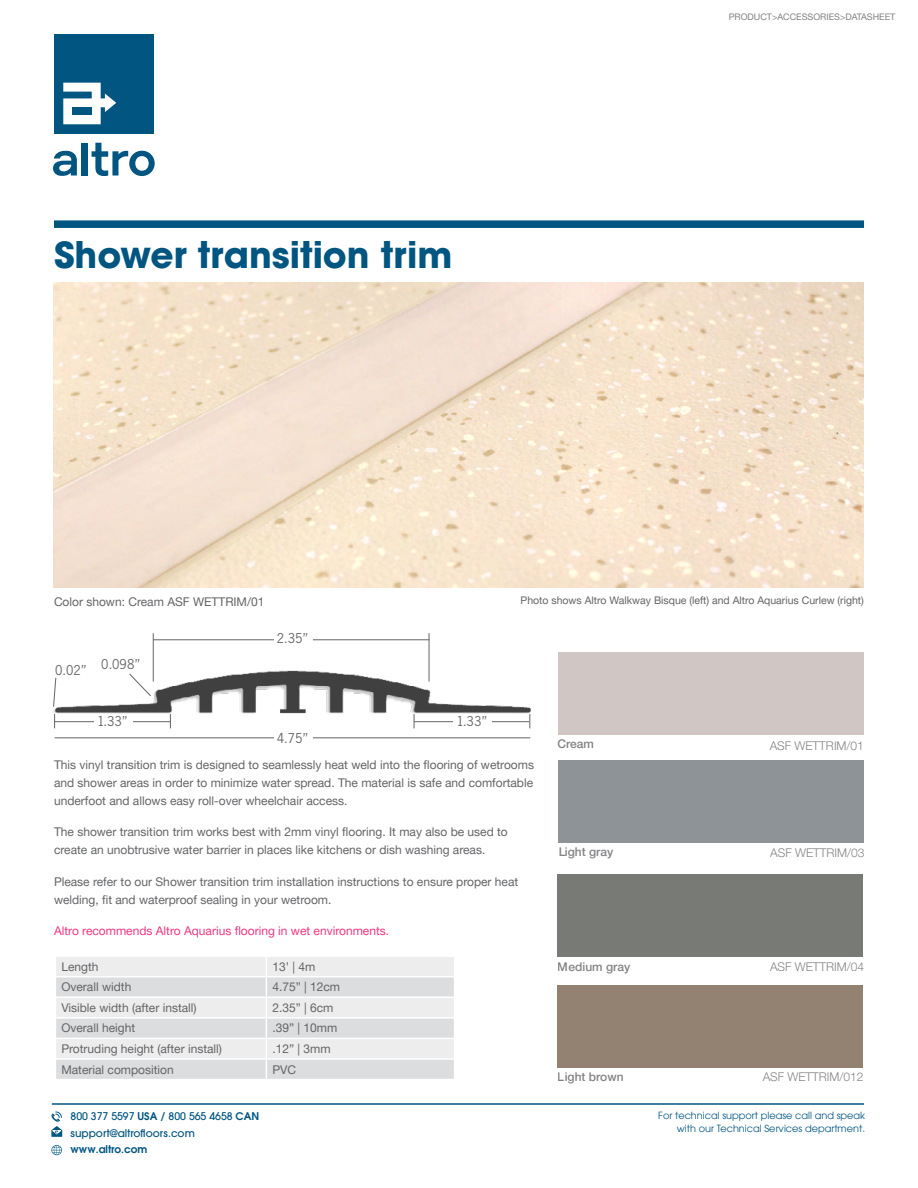
<style>
.page{position:relative;width:918px;height:1188px;background:#fff}
.page>*{position:absolute;margin:0;border:0;box-sizing:border-box;transform-origin:0 0}
.t1{font:700 36px "Avant Garde";color:#005581}
.t2{font:15px "News Gothic FS";color:#636466}
.t3{font:12px/18px "Helvetica Neue LT Pro";color:#636466}
.t4{font:12px "Helvetica Neue LT Pro";color:#ee3780}
.t5{font:300 12px "Helvetica Neue LT Pro";color:#636466}
.t6{font:500 12px "Helvetica Neue LT Pro";color:#636466}
.t7{font:10.5px "Helvetica Neue LT Pro";color:#636466}
.t8{font:500 10.5px/16.5px "Avant Garde";color:#005581}
.t9{font:600 10.5px "Avant Garde";color:#005581}
.t10{font:9.75px/13.5px "Avant Garde";color:#005581;text-align:right}
.t11{font:9px "Helvetica Neue LT Pro";color:#808285}
.s1{font-weight:600}
</style>
<div class="page">
<div style="left:54px;top:220px;width:810px;height:8px;background:#005581"></div>
<svg style="left:51px;top:1111px;width:11px;height:26px"></svg>
<svg style="left:51px;top:1145px;width:11px;height:10px"></svg>
<hr style="left:52px;top:1103px;width:812px;height:2px;background:#005581">
<img style="left:52px;top:654px;width:479px;height:75px">
<hr style="left:153px;top:639px;width:276px;height:1px;background:#636466">
<div style="left:274px;top:633px;width:38px;height:15px;background:#fff"></div>
<hr style="left:153px;top:633px;width:1px;height:49px;background:#636466">
<hr style="left:429px;top:633px;width:1px;height:49px;background:#636466">
<hr style="left:55px;top:721px;width:115px;height:1px;background:#636466">
<div style="left:94px;top:716px;width:38px;height:14px;background:#fff"></div>
<svg style="left:170px;top:714px;width:1px;height:14px"></svg>
<svg style="left:54px;top:714px;width:1px;height:14px"></svg>
<hr style="left:55px;top:737px;width:475px;height:1px;background:#636466">
<div style="left:274px;top:731px;width:38px;height:14px;background:#fff"></div>
<svg style="left:529px;top:714px;width:1px;height:14px"></svg>
<hr style="left:414px;top:721px;width:115px;height:1px;background:#636466">
<div style="left:453px;top:716px;width:39px;height:14px;background:#fff"></div>
<svg style="left:414px;top:714px;width:1px;height:14px"></svg>
<svg style="left:53px;top:677px;width:4px;height:31px"></svg>
<svg style="left:128px;top:673px;width:24px;height:24px"></svg>
<img style="left:53px;top:282px;width:811px;height:306px">
<div style="left:558px;top:652px;width:306px;height:83px;background:#d0c6c3"></div>
<div style="left:558px;top:875px;width:305px;height:82px;background:#787a75"></div>
<div style="left:558px;top:760px;width:306px;height:82px;background:#8e9397"></div>
<div style="left:558px;top:985px;width:305px;height:82px;background:#938172"></div>
<div style="left:82px;top:143px;width:6px;height:33px;background:#005581"></div>
<svg style="left:53px;top:151px;width:24px;height:25px"></svg>
<svg style="left:92px;top:143px;width:63px;height:33px"></svg>
<div style="left:54px;top:34px;width:100px;height:100px;background:#005581"></div>
<svg style="left:63px;top:83px;width:53px;height:41px"></svg>
<div style="left:73px;top:108px;width:19px;height:7px;background:#005581"></div>
<svg style="left:56px;top:957px;width:398px;height:122px;background:#e6e6e7"></svg>
<h1 class="t1" style="left:54px;top:232px;width:400px">Shower transition trim</h1>
<p class="t11" style="left:729px;top:11px;width:168px">PRODUCT&gt;ACCESSORIES&gt;DATASHEET</p>
<p class="t3" style="left:54px;top:592px;width:212px">Color shown: Cream ASF WETTRIM/01</p>
<p class="t2" style="left:55px;top:656px;width:87px">0.02” 0.098”</p>
<p class="t2" style="left:277px;top:630px;width:33px">2.35”</p>
<p class="t2" style="left:97px;top:713px;width:32px">1.33”</p>
<p class="t2" style="left:277px;top:730px;width:33px">4.75”</p>
<p class="t7" style="left:521px;top:594px;width:345px">Photo shows Altro Walkway Bisque (left) and Altro Aquarius Curlew (right)</p>
<p class="t2" style="left:456px;top:713px;width:32px">1.33”</p>
<p class="t6" style="left:558px;top:737px;width:38px">Cream</p>
<p class="t5" style="left:770px;top:738px;width:96px">ASF WETTRIM/01</p>
<p class="t3" style="left:54px;top:755px;width:482px;text-align:justify">This vinyl transition trim is designed to seamlessly heat weld into the flooring of wetrooms and shower areas in order to minimize water spread. The material is safe and comfortable underfoot and allows easy roll-over wheelchair access.</p>
<p class="t3" style="left:54px;top:823px;width:455px">The shower transition trim works best with 2mm vinyl flooring. It may also be used to create an unobtrusive water barrier in places like kitchens or dish washing areas.</p>
<p class="t3" style="left:54px;top:872px;width:466px">Please refer to our Shower transition trim installation instructions to ensure proper heat welding, fit and waterproof sealing in your wetroom.</p>
<p class="t4" style="left:54px;top:924px;width:337px">Altro recommends Altro Aquarius flooring in wet environments.</p>
<p class="t3" style="left:61px;top:957px;width:39px">Length</p>
<p class="t3" style="left:272px;top:957px;width:44px">13’ | 4m</p>
<p class="t3" style="left:61px;top:978px;width:71px">Overall width</p>
<p class="t3" style="left:272px;top:978px;width:69px">4.75” | 12cm</p>
<p class="t3" style="left:61px;top:998px;width:137px">Visible width (after install)</p>
<p class="t3" style="left:272px;top:998px;width:63px">2.35” | 6cm</p>
<p class="t3" style="left:61px;top:1019px;width:75px">Overall height</p>
<p class="t3" style="left:272px;top:1019px;width:66px">.39” | 10mm</p>
<p class="t3" style="left:61px;top:1039px;width:162px">Protruding height (after install)</p>
<p class="t3" style="left:272px;top:1039px;width:60px">.12” | 3mm</p>
<p class="t3" style="left:61px;top:1060px;width:114px">Material composition</p>
<p class="t3" style="left:272px;top:1060px;width:25px">PVC</p>
<p class="t8" style="left:71px;top:1108px;width:190px">800 377 5597 <span class="s1">USA</span> / 800 565 4658 <span class="s1">CAN </span>support@altrofloors.com</p>
<p class="t9" style="left:71px;top:1143px;width:78px">www.altro.com</p>
<p class="t6" style="left:558px;top:844px;width:57px">Light gray</p>
<p class="t5" style="left:770px;top:846px;width:96px">ASF WETTRIM/03</p>
<p class="t6" style="left:558px;top:959px;width:74px">Medium gray</p>
<p class="t5" style="left:770px;top:959px;width:96px">ASF WETTRIM/04</p>
<p class="t6" style="left:558px;top:1070px;width:67px">Light brown</p>
<p class="t5" style="left:763px;top:1069px;width:102px">ASF WETTRIM/012</p>
<p class="t10" style="left:658px;top:1108px;width:208px">For technical support please call and speak with our Technical Services department.</p>
</div>
